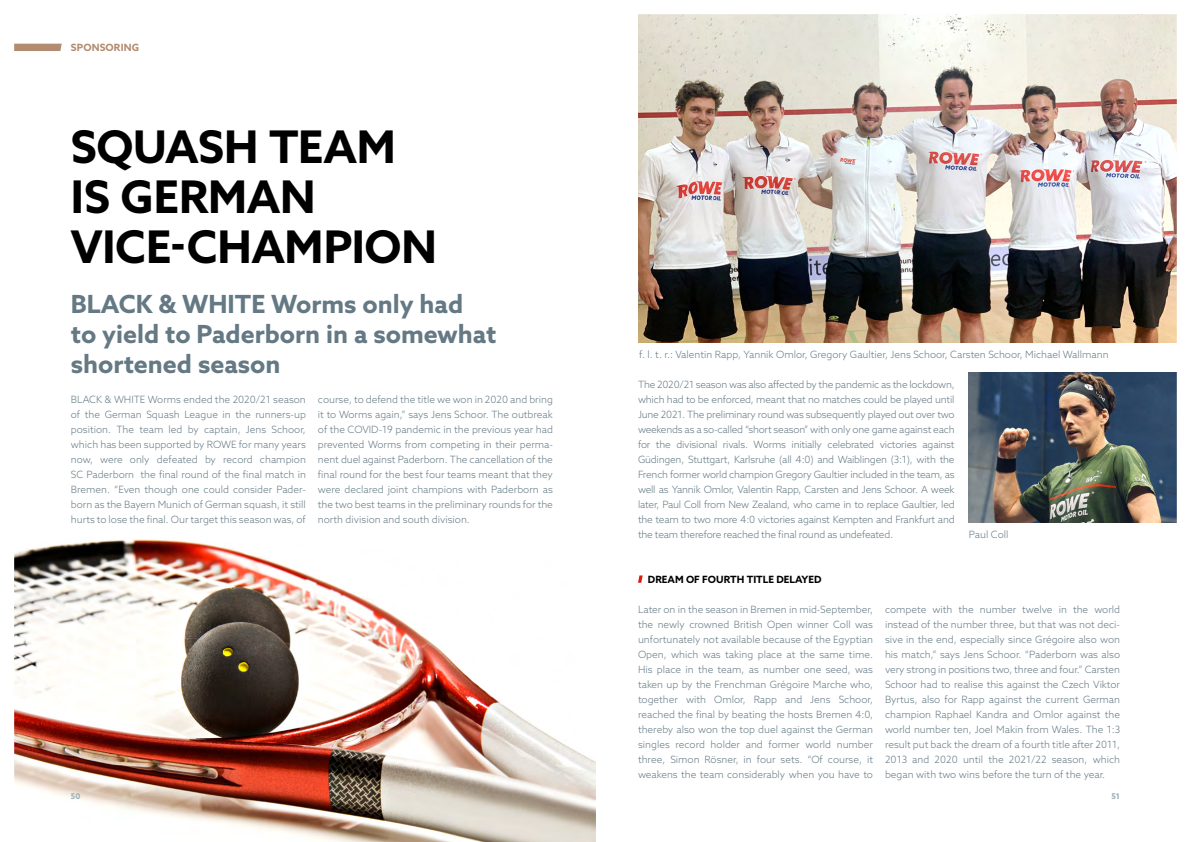
<style>
.page{position:relative;width:1191px;height:842px;background:#fff}
.page>*{position:absolute;margin:0;border:0;box-sizing:border-box;transform-origin:0 0}
.t1{font:700 45px/50px "Azo Sans";letter-spacing:-.005em;color:#000}
.t2{font:700 25px/30px "Azo Sans";color:#647984}
.t3{font:300 10px/15px "Azo Sans";color:#647984;text-align:justify}
.t4{font:700 10px "Azo Sans";color:#000}
.t5{font:700 10px "Azo Sans";letter-spacing:.015em;color:#b38b70}
.t6{font:700 8px "Azo Sans";color:#9eafb8}
</style>
<div class="page">
<img style="left:14px;top:14px;width:1163px;height:828px">
<p class="t5" style="left:71px;top:41px;width:70px">SPONSORING</p>
<h1 class="t1" style="left:71px;top:121px;width:367px">SQUASH TEAM<br>IS GERMAN<br>VICE-CHAMPION</h1>
<h2 class="t2" style="left:71px;top:288px;width:427px">BLACK &amp; WHITE Worms only had<br>to yield to Paderborn in a somewhat shortened season</h2>
<p class="t3" style="left:71px;top:391px;width:236px">BLACK &amp; WHITE Worms ended the 2020/21 season of the German Squash League in the runners-up position. The team led by captain, Jens Schoor, which has been supported by ROWE for many years now, were only defeated by record champion SC Paderborn the final round of the final match in Bremen. “Even though one could consider Pader&shy;born as the Bayern Munich of German squash, it still hurts to lose the final. Our target this season was, of</p>
<p class="t3" style="left:318px;top:391px;width:236px">course, to defend the title we won in 2020 and bring it to Worms again,” says Jens Schoor. The outbreak of the COVID-19 pandemic in the previous year had prevented Worms from competing in their perma&shy;nent duel against Paderborn. The cancellation of the final round for the best four teams meant that they were declared joint champions with Paderborn as the two best teams in the preliminary rounds for the north division and south division.</p>
<p class="t3" style="left:639px;top:346px;width:471px">f. l. t. r.: Valentin Rapp, Yannik Omlor, Gregory Gaultier, Jens Schoor, Carsten Schoor, Michael Wallmann</p>
<p class="t3" style="left:638px;top:376px;width:318px">The 2020/21 season was also affected by the pandemic as the lockdown, which had to be enforced, meant that no matches could be played until June 2021. The preliminary round was subsequently played out over two weekends as a so-called “short season” with only one game against each for the divisional rivals. Worms initially celebrated victories against Güdingen, Stuttgart, Karlsruhe (all 4:0) and Waiblingen (3:1), with the French former world champion Gregory Gaultier included in the team, as well as Yannik Omlor, Valentin Rapp, Carsten and Jens Schoor. A week later, Paul Coll from New Zealand, who came in to replace Gaultier, led the team to two more 4:0 victories against Kempten and Frankfurt and the team therefore reached the final round as undefeated.</p>
<p class="t4" style="left:648px;top:572px;width:175px">DREAM OF FOURTH TITLE DELAYED</p>
<p class="t3" style="left:969px;top:526px;width:41px">Paul Coll</p>
<p class="t3" style="left:638px;top:601px;width:236px">Later on in the season in Bremen in mid-September, the newly crowned British Open winner Coll was unfortunately not available because of the Egyptian Open, which was taking place at the same time.<br>His place in the team, as number one seed, was taken up by the Frenchman Grégoire Marche who, together with Omlor, Rapp and Jens Schoor, reached the final by beating the hosts Bremen 4:0, thereby also won the top duel against the German singles record holder and former world number three, Simon Rösner, in four sets. “Of course, it weakens the team considerably when you have to</p>
<p class="t3" style="left:885px;top:601px;width:236px">compete with the number twelve in the world instead of the number three, but that was not deci&shy;sive in the end, especially since Grégoire also won his match,” says Jens Schoor. “Paderborn was also very strong in positions two, three and four.” Carsten Schoor had to realise this against the Czech Viktor Byrtus, also for Rapp against the current German champion Raphael Kandra and Omlor against the world number ten, Joel Makin from Wales. The 1:3 result put back the dream of a fourth title after 2011, 2013 and 2020 until the 2021/22 season, which began with two wins before the turn of the year.</p>
<p class="t6" style="left:71px;top:791px;width:11px">50</p>
<p class="t6" style="left:1111px;top:791px;width:10px">51</p>
</div>
